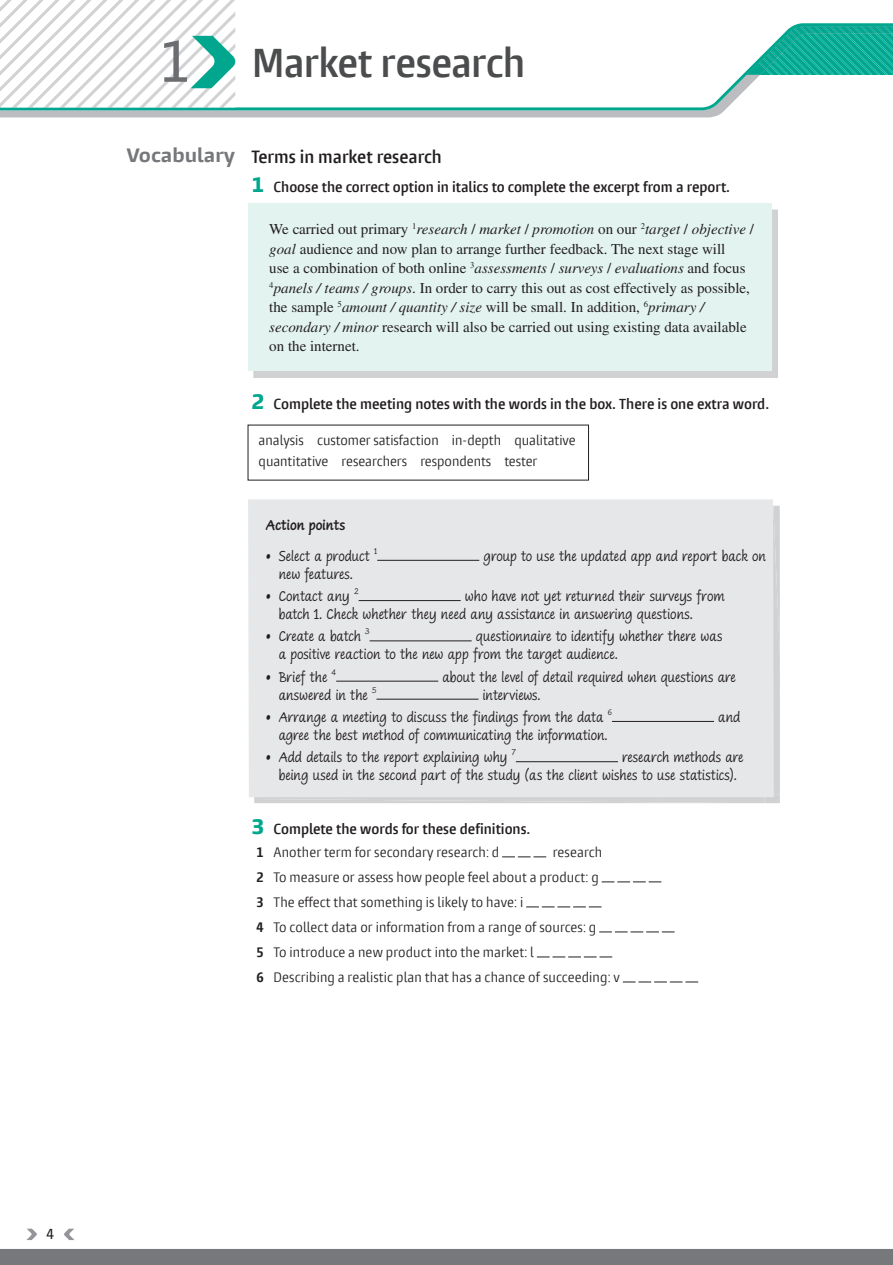
<style>
.page{position:relative;width:893px;height:1265px;background:#fff}
.page>*{position:absolute;margin:0;border:0;box-sizing:border-box;transform-origin:0 0}
.t1{font:600 condensed 37.5px "Burlingame Pro";letter-spacing:-.015em;color:#4b4c4d}
.t2{font:21px/18px "Bradley Texting Pro";color:#231f20}
.t3{font:700 21px "Bradley Texting Pro";color:#231f20}
.t4{font:700 18px "Burlingame Pro";color:#76787b}
.t5{font:600 condensed 16.5px "Burlingame Pro";color:#231f20}
.t6{font:15px/19.5px "Times LT Std";color:#231f20}
.t7{font:600 condensed 13.5px "Burlingame Pro";color:#231f20}
.t8{font:500 condensed 13.5px "Burlingame Pro";color:#231f20}
.t9{font:condensed 12.75px/25px "Burlingame Pro";letter-spacing:.01em;color:#231f20}
.s1{font-weight:500;font-size:54px;color:#6c6d70}
.s2{font-weight:800;font-stretch:normal;font-size:19.5px;color:#00a78e}
.s3{font-style:italic}
.s4{font-weight:700}
</style>
<div class="page">
<svg style="left:502px;top:856px;width:44px;height:1px"></svg>
<svg style="left:602px;top:881px;width:59px;height:1px"></svg>
<svg style="left:526px;top:906px;width:75px;height:1px"></svg>
<svg style="left:599px;top:931px;width:75px;height:1px"></svg>
<svg style="left:537px;top:956px;width:75px;height:1px"></svg>
<svg style="left:623px;top:981px;width:75px;height:1px"></svg>
<img style="left:777px;top:505px;width:3px;height:97px">
<img style="left:254px;top:799px;width:51px;height:4px">
<div style="left:248px;top:499px;width:526px;height:298px;background:#e6e7e9"></div>
<hr style="left:377px;top:560px;width:102px;height:1px;background:#231f20">
<hr style="left:359px;top:600px;width:102px;height:1px;background:#231f20">
<hr style="left:370px;top:640px;width:102px;height:1px;background:#231f20">
<hr style="left:336px;top:680px;width:102px;height:1px;background:#231f20">
<hr style="left:376px;top:698px;width:102px;height:1px;background:#231f20">
<hr style="left:612px;top:721px;width:102px;height:1px;background:#231f20">
<hr style="left:516px;top:761px;width:102px;height:1px;background:#231f20">
<div style="left:254px;top:209px;width:523px;height:168px;background:#d1d2d4"></div>
<div style="left:248px;top:203px;width:523px;height:168px;background:#e3f3f0"></div>
<svg style="left:0;top:0;width:893px;height:117px"></svg>
<svg style="left:0;top:1228px;width:893px;height:37px"></svg>
<svg style="left:473px;top:710px;width:7px;height:15px"></svg>
<p class="t1" style="left:160px;top:39px;width:367px"><span class="s1">1</span> Market research</p>
<p class="t4" style="left:127px;top:144px;width:110px">Vocabulary</p>
<p class="t5" style="left:251px;top:146px;width:192px">Terms in market research</p>
<p class="t7" style="left:251px;top:178px;width:480px"><span class="s2">1</span> Choose the correct option in italics to complete the excerpt from a report.</p>
<p class="t6" style="left:269px;top:219px;width:486px">We carried out primary <sup>1</sup><span class="s3">research</span> / <span class="s3">market</span> / <span class="s3">promotion</span> on our <sup>2</sup><span class="s3">target</span> / <span class="s3">objective</span> / <span class="s3">goal</span> audience and now plan to arrange further feedback. The next stage will<br>use a combination of both online <sup>3</sup><span class="s3">assessments</span> / <span class="s3">surveys</span> / <span class="s3">evaluations</span> and focus <sup>4</sup><span class="s3">panels / teams / groups</span>. In order to carry this out as cost effectively as possible, the sample <sup>5</sup><span class="s3">amount / quantity / size</span> will be small. In addition, <sup>6</sup><span class="s3">primary / secondary / minor</span> research will also be carried out using existing data available on the internet.</p>
<p class="t7" style="left:251px;top:396px;width:519px"><span class="s2">2</span> Complete the meeting notes with the words in the box. There is one extra word.</p>
<p class="t9" style="left:259px;top:430px;width:319px;line-height:21px">analysis customer satisfaction in-depth qualitative quantitative researchers respondents tester</p>
<p class="t3" style="left:266px;top:515px;width:81px">Action points</p>
<p class="t2" style="left:266px;top:547px;width:113px">• Select a product <sup>1</sup></p>
<p class="t2" style="left:483px;top:547px;width:284px">group to use the updated app and report back on</p>
<p class="t2" style="left:279px;top:565px;width:76px">new features.</p>
<p class="t2" style="left:266px;top:588px;width:94px">• Contact any <sup>2</sup></p>
<p class="t2" style="left:279px;top:588px;width:447px;text-indent:186px">who have not yet returned their surveys from batch 1. Check whether they need any assistance in answering questions.</p>
<p class="t2" style="left:266px;top:628px;width:105px">• Create a batch <sup>3</sup></p>
<p class="t2" style="left:279px;top:628px;width:445px;text-indent:197px">questionnaire to identify whether there was a positive reaction to the new app from the target audience.</p>
<p class="t2" style="left:266px;top:668px;width:72px">• Brief the <sup>4</sup></p>
<p class="t2" style="left:442px;top:668px;width:295px">about the level of detail required when questions are</p>
<p class="t2" style="left:279px;top:686px;width:99px">answered in the <sup>5</sup></p>
<p class="t2" style="left:483px;top:686px;width:59px">interviews.</p>
<p class="t2" style="left:266px;top:708px;width:347px">• Arrange a meeting to discuss the ndings from the data <sup>6</sup></p>
<p class="t2" style="left:718px;top:708px;width:24px">and</p>
<p class="t2" style="left:279px;top:726px;width:330px">agree the best method of communicating the information.</p>
<p class="t2" style="left:266px;top:749px;width:251px">• Add details to the report explaining why <sup>7</sup></p>
<p class="t2" style="left:279px;top:749px;width:466px;text-indent:343px">research methods are being used in the second part of the study (as the client wishes to use statistics).</p>
<p class="t7" style="left:251px;top:820px;width:280px"><span class="s2">3</span> Complete the words for these definitions.</p>
<p class="t9" style="left:256px;top:840px;width:244px"><span class="s4">1</span> Another term for secondary research: d</p>
<p class="t9" style="left:256px;top:840px;width:365px;text-indent:296px">research<br><span class="s4">2</span> To measure or assess how people feel about a product: g<br><span class="s4">3</span> The effect that something is likely to have: i<br><span class="s4">4</span> To collect data or information from a range of sources: g<br><span class="s4">5</span> To introduce a new product into the market: l<br><span class="s4">6</span> Describing a realistic plan that has a chance of succeeding: v</p>
<p class="t8" style="left:47px;top:1225px;width:9px">4</p>
</div>
